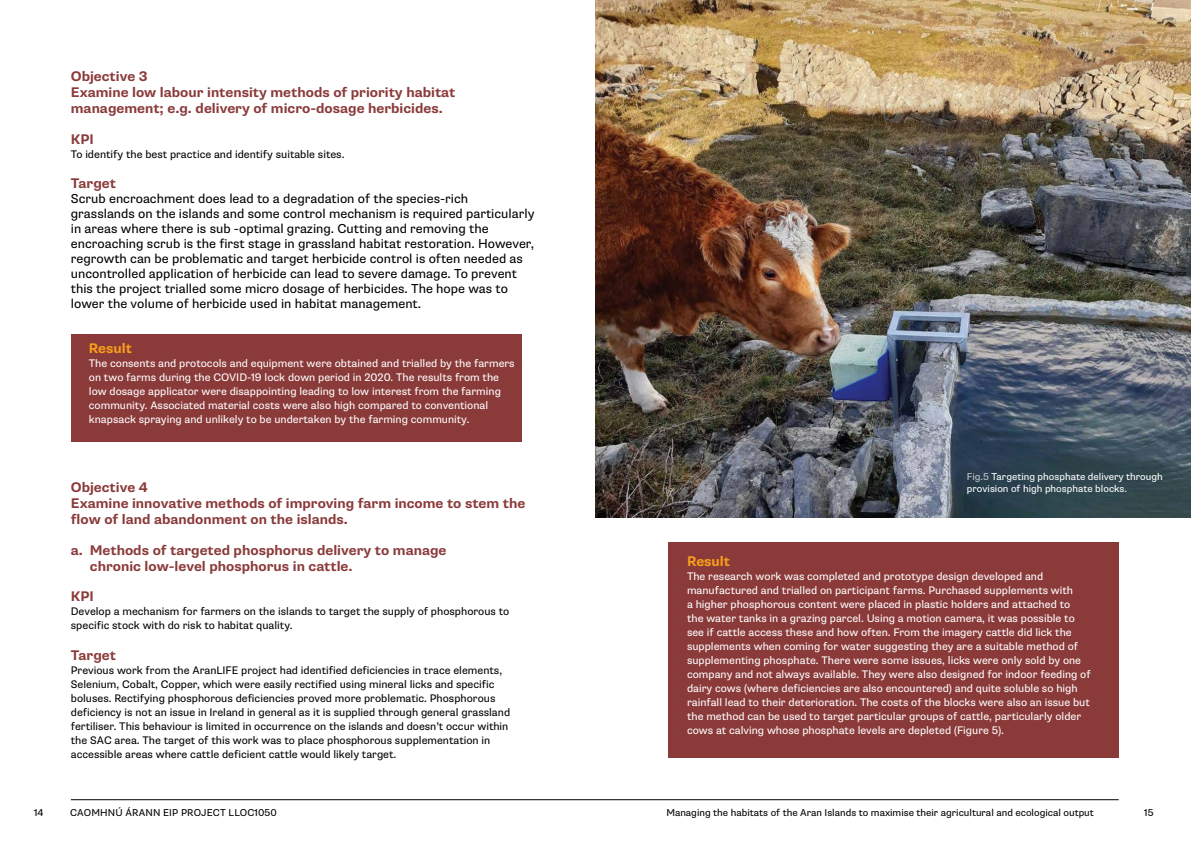
<style>
.page{position:relative;width:1191px;height:842px;background:#fff}
.page>*{position:absolute;margin:0;border:0;box-sizing:border-box;transform-origin:0 0}
.t1{font:700 14px/16px "Supria Sans";color:#8b3a3a}
.t2{font:700 14px "Supria Sans";color:#f99f1c}
.t3{font:13px/15px "Supria Sans";color:#000}
.t4{font:11px/14px "Supria Sans";color:#fff}
.t5{font:11px/14px "Supria Sans";color:#000}
.t6{font:10px "Supria Sans";color:#000}
.t7{font:10px/12px "Supria Sans";color:#fff}
.s1{color:#c7c8ca}
</style>
<div class="page">
<div style="left:668px;top:542px;width:450px;height:216px;background:#8b3a3a"></div>
<div style="left:71px;top:334px;width:451px;height:108px;background:#8b3a3a"></div>
<img style="left:595px;top:0;width:596px;height:517px">
<hr style="left:71px;top:799px;width:1047px;height:1px;background:#000">
<p class="t1" style="left:71px;top:69px;width:386px">Objective 3<br>Examine low labour intensity methods of priority habitat management; e.g. delivery of micro-dosage herbicides.</p>
<p class="t1" style="left:71px;top:131px;width:24px">KPI</p>
<p class="t5" style="left:71px;top:147px;width:275px">To identify the best practice and identify suitable sites.</p>
<p class="t1" style="left:71px;top:176px;width:47px">Target</p>
<p class="t3" style="left:71px;top:191px;width:465px">Scrub encroachment does lead to a degradation of the species-rich grasslands on the islands and some control mechanism is required particularly in areas where there is sub -optimal grazing. Cutting and removing the encroaching scrub is the first stage in grassland habitat restoration. However, regrowth can be problematic and target herbicide control is often needed as uncontrolled application of herbicide can lead to severe damage. To prevent this the project trialled some micro dosage of herbicides. The hope was to lower the volume of herbicide used in habitat management.</p>
<p class="t2" style="left:89px;top:340px;width:45px">Result</p>
<p class="t4" style="left:89px;top:356px;width:427px">The consents and protocols and equipment were obtained and trialled by the farmers on two farms during the COVID-19 lock down period in 2020. The results from the low dosage applicator were disappointing leading to low interest from the farming community. Associated material costs were also high compared to conventional knapsack spraying and unlikely to be undertaken by the farming community.</p>
<p class="t1" style="left:71px;top:480px;width:456px">Objective 4<br>Examine innovative methods of improving farm income to stem the flow of land abandonment on the islands.</p>
<p class="t1" style="left:90px;top:542px;width:358px;text-indent:-19px">a. Methods of targeted phosphorus delivery to manage chronic low-level phosphorus in cattle.</p>
<p class="t1" style="left:71px;top:589px;width:24px">KPI</p>
<p class="t5" style="left:71px;top:605px;width:440px">Develop a mechanism for farmers on the islands to target the supply of phosphorous to specific stock with do risk to habitat quality.</p>
<p class="t1" style="left:71px;top:647px;width:47px">Target</p>
<p class="t5" style="left:71px;top:663px;width:441px">Previous work from the AranLIFE project had identified deficiencies in trace elements, Selenium, Cobalt, Copper, which were easily rectified using mineral licks and specific boluses. Rectifying phosphorous deficiencies proved more problematic. Phosphorous deficiency is not an issue in Ireland in general as it is supplied through general grassland fertiliser. This behaviour is limited in occurrence on the islands and doesn’t occur within the SAC area. The target of this work was to place phosphorous supplementation in accessible areas where cattle deficient cattle would likely target.</p>
<p class="t7" style="left:967px;top:470px;width:197px"><span class="s1">Fig.5</span> Targeting phosphate delivery through provision of high phosphate blocks.</p>
<p class="t2" style="left:687px;top:553px;width:45px">Result</p>
<p class="t4" style="left:687px;top:570px;width:405px">The research work was completed and prototype design developed and manufactured and trialled on participant farms. Purchased supplements with<br>a higher phosphorous content were placed in plastic holders and attached to<br>the water tanks in a grazing parcel. Using a motion camera, it was possible to see if cattle access these and how often. From the imagery cattle did lick the supplements when coming for water suggesting they are a suitable method of supplementing phosphate. There were some issues, licks were only sold by one company and not always available. They were also designed for indoor feeding of dairy cows (where deficiencies are also encountered) and quite soluble so high rainfall lead to their deterioration. The costs of the blocks were also an issue but the method can be used to target particular groups of cattle, particularly older cows at calving whose phosphate levels are depleted (Figure 5).</p>
<p class="t6" style="left:34px;top:806px;width:11px">14</p>
<p class="t6" style="left:70px;top:806px;width:208px">CAOMHNÚ ÁRANN EIP PROJECT LLOC1050</p>
<p class="t6" style="left:666px;top:806px;width:429px">Managing the habitats of the Aran Islands to maximise their agricultural and ecological output</p>
<p class="t6" style="left:1144px;top:806px;width:11px">15</p>
</div>
